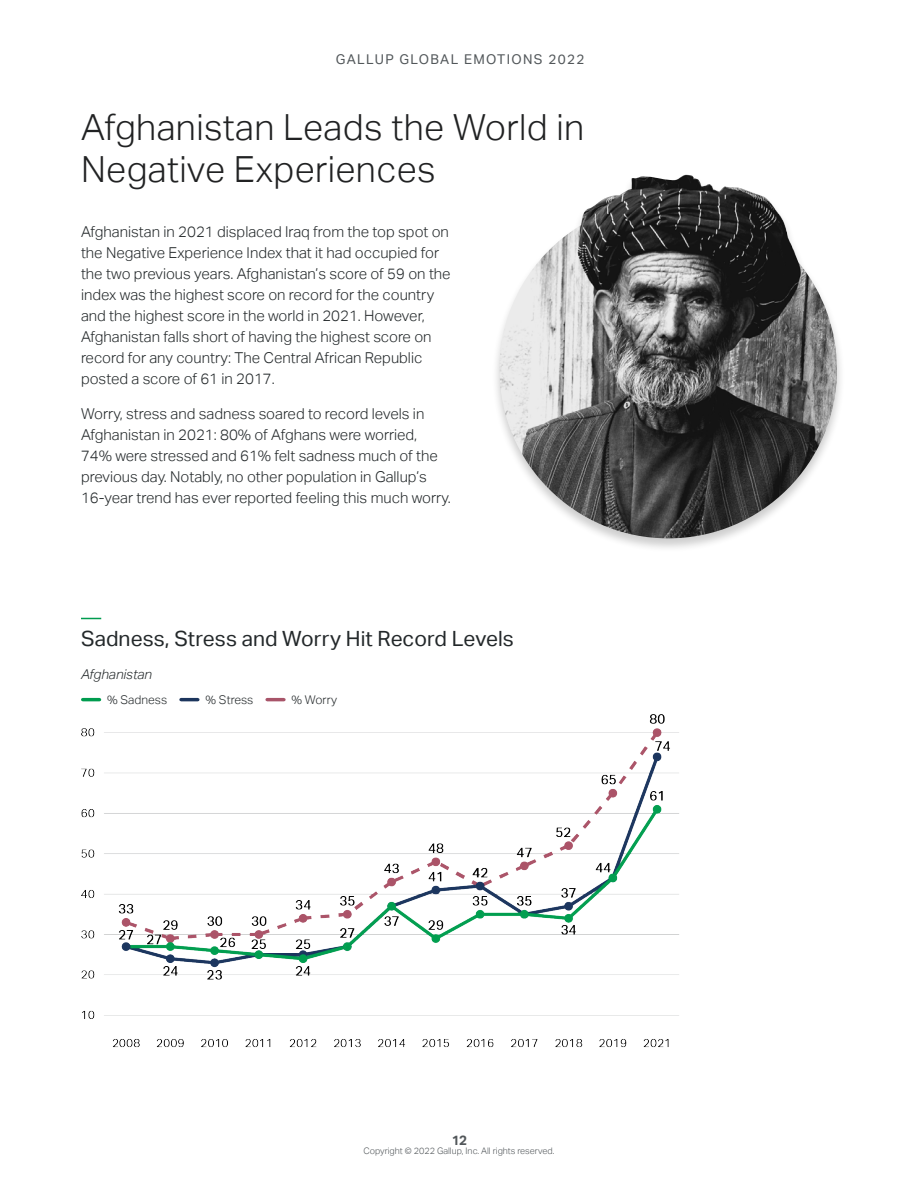
<style>
.page{position:relative;width:918px;height:1188px;background:#fff}
.page>*{position:absolute;margin:0;border:0;box-sizing:border-box;transform-origin:0 0}
.page_header{font:300 36px/42px "Aktiv Grotesk";letter-spacing:.01em;color:#212223}
.element_title{font:21px "Aktiv Grotesk";letter-spacing:.005em;color:#23282a}
.body{font:300 15px/21px "Aktiv Grotesk";color:#23282a}
.t1{font:13.5px "Aktiv Grotesk";letter-spacing:.1em;color:#52575a}
.body_italic{font:italic 300 13.5px "Aktiv Grotesk";color:#23282a}
.t2{font:700 13.5px "Aktiv Grotesk";color:#52575a}
.t3{font:300 12px "Aktiv Grotesk";color:#23282a}
.t4{font:300 9px "Aktiv Grotesk";color:#52575a}
</style>
<div class="page">
<svg style="left:81px;top:618px;width:21px;height:1px"></svg>
<hr style="left:83px;top:698px;width:17px;height:3px;background:#009c4f">
<hr style="left:181px;top:698px;width:17px;height:3px;background:#1c355d">
<hr style="left:267px;top:698px;width:17px;height:3px;background:#a85469">
<img style="left:81px;top:714px;width:598px;height:334px">
<div style="left:491px;top:173px;width:354px;height:380px;background:#000;opacity:.2"></div>
<img style="left:500px;top:175px;width:337px;height:363px">
<p class="t1" style="left:336px;top:51px;width:161px">Gallup Glo bal Emotions</p>
<p class="t1" style="left:548px;top:51px;width:38px">2022</p>
<h2 class="page_header" style="left:81px;top:107px;width:505px">Afghanistan Leads the World in<br>Negative Experiences</h2>
<p class="body" style="left:81px;top:222px;width:371px">Afghanistan in 2021 displaced Iraq from the top spot on the Negative Experience Index that it had occupied for the two previous years. Afghanistan’s score of 59 on the index was the highest score on record for the country and the highest score in the world in 2021. However, Afghanistan falls short of having the highest score on record for any country: The Central African Republic posted a score of 61 in 2017.</p>
<p class="body" style="left:81px;top:403px;width:371px">Worry, stress and sadness soared to record levels in Afghanistan in 2021: 80% of Afghans were worried, 74% were stressed and 61% felt sadness much of the previous day. Notably, no other population in Gallup’s 16‑year trend has ever reported feeling this much worry.</p>
<p class="element_title" style="left:81px;top:627px;width:434px">Sadness, Stress and Worry Hit Record Levels</p>
<p class="body_italic" style="left:81px;top:667px;width:73px">Afghanistan</p>
<p class="t3" style="left:107px;top:693px;width:62px">% Sadness</p>
<p class="t3" style="left:206px;top:693px;width:49px">% Stress</p>
<p class="t3" style="left:292px;top:693px;width:47px">% Worry</p>
<p class="t2" style="left:451px;top:1132px;width:17px">12</p>
<p class="t4" style="left:363px;top:1146px;width:193px">Copyright © 2022 Gallup, Inc. All rights reserved.</p>
</div>
